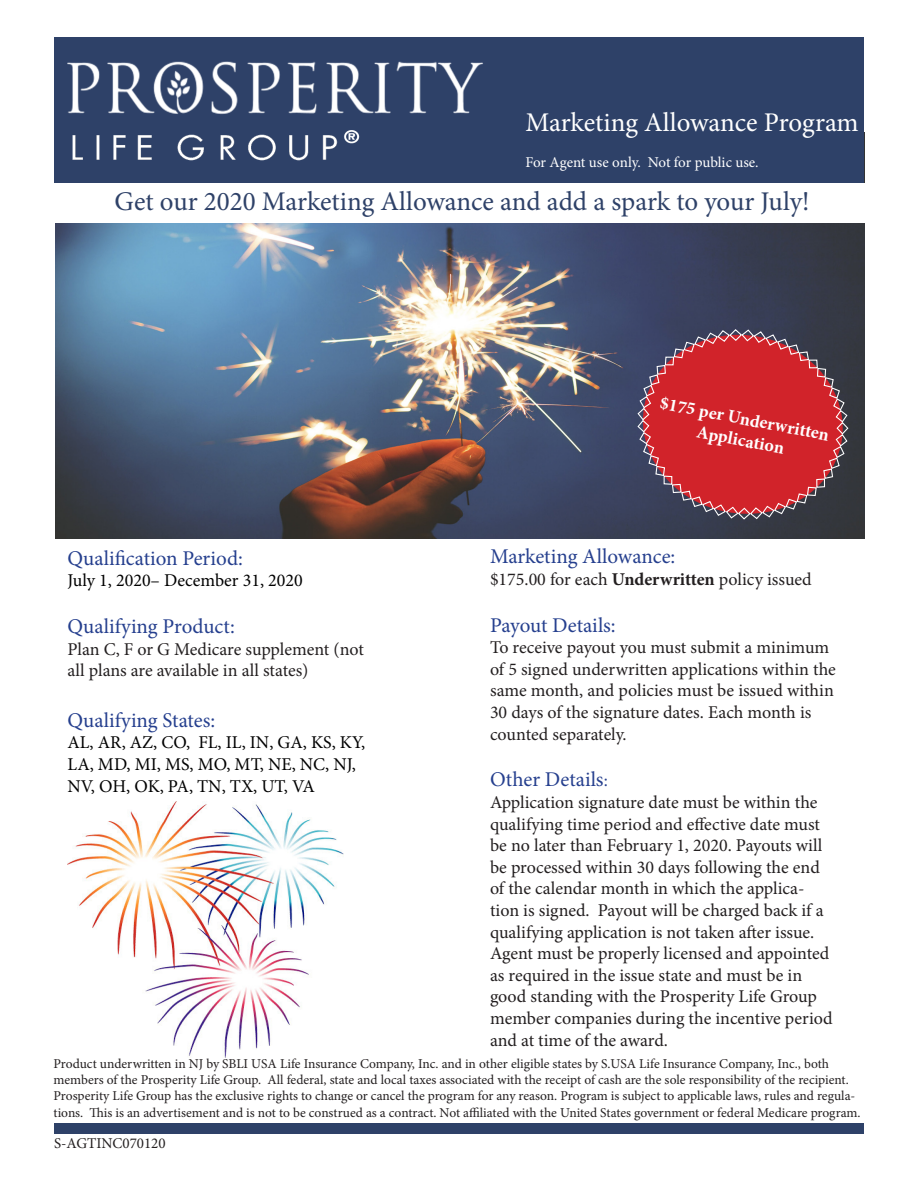
<style>
.page{position:relative;width:918px;height:1188px;background:#fff}
.page>*{position:absolute;margin:0;border:0;box-sizing:border-box;transform-origin:0 0}
.t1{font:27px "Minion Pro";color:#2e4168}
.t2{font:27px "Minion Pro";color:#fff}
.t3{font:21px "Minion Pro";color:#253f8e}
.t4{font:18px/21.6px "Minion Pro";color:#231f20}
.t5{font:18px/21.6px "Minion Pro";color:#000}
.t6{font:700 18px "Minion Pro";color:#fff}
.t7{font:15px "Minion Pro";letter-spacing:-.01em;color:#fff}
.t8{font:15px "Minion Pro";color:#231f20}
.t9{font:13.5px/16.2px "Minion Pro";letter-spacing:-.005em;color:#231f20}
.s1{font-weight:700}
.s2{font-size:18px}
</style>
<div class="page">
<img style="left:55px;top:223px;width:809px;height:316px">
<img style="left:68px;top:801px;width:275px;height:257px">
<div style="left:54px;top:38px;width:810px;height:146px;background:#2e4168"></div>
<img style="left:67px;top:61px;width:416px;height:100px">
<div style="left:54px;top:1123px;width:810px;height:11px;background:#2e4168"></div>
<div style="left:30px;top:183px;width:856px;height:39px;background:#fff"></div>
<svg style="left:635px;top:326px;width:216px;height:196px;background:#a1333e"></svg>
<p class="t2" style="left:526px;top:104px;width:335px">Marketing Allowance Program</p>
<p class="t7" style="left:526px;top:152px;width:235px">For Agent use only. Not for public use.</p>
<p class="t1" style="left:115px;top:183px;width:696px">Get our 2020 Marketing Allowance and add a spark to your July!</p>
<p class="t3" style="left:68px;top:544px;width:177px">Qualification Period:</p>
<p class="t5" style="left:68px;top:570px;width:237px">July 1, 2020– December 31, 2020</p>
<p class="t3" style="left:68px;top:612px;width:169px">Qualifying Product:</p>
<p class="t4" style="left:68px;top:638px;width:298px">Plan C, F or G Medicare supplement (not all plans are available in all states)</p>
<p class="t3" style="left:68px;top:706px;width:149px">Qualifying States:</p>
<p class="t5" style="left:68px;top:732px;width:299px">AL, AR, AZ, CO, FL, IL, IN, GA, KS, KY,<br>LA, MD, MI, MS, MO, MT, NE, NC, NJ,<br>NV, OH, OK, PA, TN, TX, UT, VA</p>
<p class="t6" style="left:663px;top:390px;width:173px;rotate:11deg">$175 per Underwritten</p>
<p class="t6" style="left:699px;top:419px;width:90px;rotate:11deg">Application</p>
<p class="t3" style="left:490px;top:543px;width:187px">Marketing Allowance:</p>
<p class="t4" style="left:490px;top:568px;width:323px">$175.00 for each <span class="s1">Underwritten</span> policy issued</p>
<p class="t3" style="left:490px;top:611px;width:127px">Payout Details:</p>
<p class="t4" style="left:490px;top:637px;width:347px">To receive payout you must submit a minimum of 5 signed underwritten applications within the same month, and policies must be issued within 30 days of the signature dates. Each month is counted separately.</p>
<p class="t3" style="left:490px;top:766px;width:119px">Other Details<span class="s2">:</span></p>
<p class="t4" style="left:490px;top:792px;width:344px">Application signature date must be within the qualifying time period and effective date must be no later than February 1, 2020. Payouts will be processed within 30 days following the end of the calendar month in which the applica&shy;tion is signed. Payout will be charged back if a qualifying application is not taken after issue.<br>Agent must be properly licensed and appointed as required in the issue state and must be in good standing with the Prosperity Life Group member companies during the incentive period and at time of the award.</p>
<p class="t9" style="left:54px;top:1056px;width:809px">Product underwritten in NJ by SBLI USA Life Insurance Company, Inc. and in other eligible states by S.USA Life Insurance Company, Inc., both members of the Prosperity Life Group. All federal, state and local taxes associated with the receipt of cash are the sole responsibility of the recipient.<br>Prosperity Life Group has the exclusive rights to change or cancel the program for any reason. Program is subject to applicable laws, rules and regula&shy;tions. This is an advertisement and is not to be construed as a contract. Not affiliated with the United States government or federal Medicare program.</p>
<p class="t8" style="left:54px;top:1133px;width:113px">S-AGTINC070120</p>
</div>
